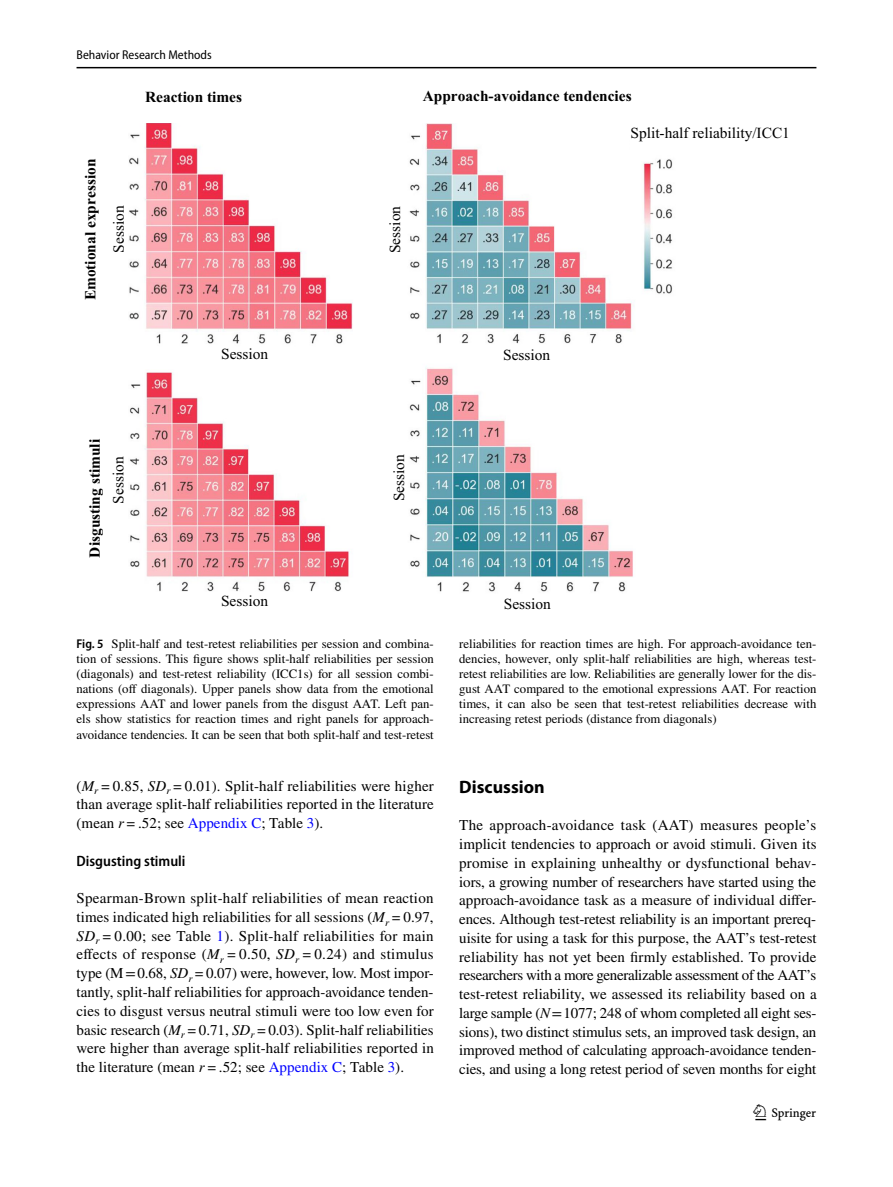
<style>
.page{position:relative;width:893px;height:1187px;background:#fff}
.page>*{position:absolute;margin:0;border:0;box-sizing:border-box;transform-origin:0 0}
.t1{font:22.5px "Springnew Regular 3";color:#000}
.t2{font:700 18px "Myriad Pro";color:#000}
.t3{font:15.45px "Times New Roman";color:#000}
.t4{font:700 15.45px "Times New Roman";color:#000}
.t5{font:15px/18.8px "STIX";letter-spacing:.005em;color:#000;text-align:justify}
.t6{font:600 semi-condensed 15px "Myriad Pro";color:#000}
.t7{font:12.75px/15px "STIX";color:#000;text-align:justify}
.t8{font:semi-condensed 12.75px "Myriad Pro";color:#000}
.s1{font-family:"Myriad Pro";font-weight:600;font-stretch:semi-condensed}
.s2{font-style:italic}
.s3{color:#00f}
</style>
<div class="page">
<hr style="left:77px;top:67px;width:739px;height:1px;background:#000">
<img style="left:129px;top:123px;width:544px;height:469px">
<div style="left:630px;top:123px;width:182px;height:32px;background:#fff"></div>
<p class="t8" style="left:77px;top:48px;width:137px">Behavior Research Methods</p>
<p class="t4" style="left:145px;top:86px;width:98px">Reaction times</p>
<p class="t4" style="left:423px;top:85px;width:210px">Approach-avoidance tendencies</p>
<p class="t4" style="left:79px;top:300px;width:143px;rotate:-90deg">Emotional expression</p>
<p class="t3" style="left:113px;top:253px;width:49px;rotate:-90deg">Session</p>
<p class="t4" style="left:83px;top:557px;width:120px;rotate:-90deg">Disgusting stimuli</p>
<p class="t3" style="left:113px;top:504px;width:49px;rotate:-90deg">Session</p>
<p class="t3" style="left:221px;top:348px;width:49px">Session</p>
<p class="t3" style="left:221px;top:595px;width:49px">Session</p>
<p class="t3" style="left:389px;top:253px;width:49px;rotate:-90deg">Session</p>
<p class="t3" style="left:393px;top:501px;width:49px;rotate:-90deg">Session</p>
<p class="t3" style="left:631px;top:127px;width:161px">Split-half reliability/ICC1</p>
<p class="t3" style="left:503px;top:349px;width:49px">Session</p>
<p class="t3" style="left:504px;top:598px;width:49px">Session</p>
<p class="t7" style="left:77px;top:637px;width:359px"><span class="s1">Fig. 5</span> Split-half and test-retest reliabilities per session and combina&shy;tion of sessions. This figure shows split-half reliabilities per session (diagonals) and test-retest reliability (ICC1s) for all session combi&shy;nations (off diagonals). Upper panels show data from the emotional expressions AAT and lower panels from the disgust AAT. Left pan&shy;els show statistics for reaction times and right panels for approach&shy;avoidance tendencies. It can be seen that both split-half and test-retest</p>
<p class="t7" style="left:459px;top:637px;width:359px">reliabilities for reaction times are high. For approach-avoidance ten&shy;dencies, however, only split-half reliabilities are high, whereas test&shy;retest reliabilities are low. Reliabilities are generally lower for the dis&shy;gust AAT compared to the emotional expressions AAT. For reaction times, it can also be seen that test-retest reliabilities decrease with increasing retest periods (distance from diagonals)</p>
<p class="t5" style="left:77px;top:777px;width:359px">(<span class="s2">M</span><sub>r</sub> <span class="s2">=</span>0.85, <span class="s2">SD</span><sub>r</sub> <span class="s2">=</span>0.01). Split-half reliabilities were higher than average split-half reliabilities reported in the literature (mean <span class="s2">r=</span>.52; see <span class="s3">Appendix C</span>; Table <span class="s3">3</span>).</p>
<p class="t6" style="left:77px;top:852px;width:111px">Disgusting stimuli</p>
<p class="t5" style="left:77px;top:889px;width:359px">Spearman-Brown split-half reliabilities of mean reaction times indicated high reliabilities for all sessions (<span class="s2">M</span><sub>r</sub> <span class="s2">=</span>0.97, <span class="s2">SD</span><sub>r</sub> <span class="s2">=</span>0.00; see Table <span class="s3">1</span>). Split-half reliabilities for main effects of response (<span class="s2">M</span><sub>r</sub> <span class="s2">=</span> 0.50, <span class="s2">SD</span><sub>r</sub> <span class="s2">=</span> 0.24) and stimulus type (M=0.68, <span class="s2">SD</span><sub>r</sub> <span class="s2">=</span>0.07) were, however, low. Most impor&shy;tantly, split-half reliabilities for approach-avoidance tenden&shy;cies to disgust versus neutral stimuli were too low even for basic research (<span class="s2">M</span><sub>r</sub> <span class="s2">=</span>0.71, <span class="s2">SD</span><sub>r</sub> <span class="s2">=</span>0.03). Split-half reliabilities were higher than average split-half reliabilities reported in the literature (mean <span class="s2">r=</span>.52; see <span class="s3">Appendix C</span>; Table <span class="s3">3</span>).</p>
<p class="t2" style="left:459px;top:775px;width:87px">Discussion</p>
<p class="t5" style="left:459px;top:816px;width:359px">The approach-avoidance task (AAT) measures people’s implicit tendencies to approach or avoid stimuli. Given its promise in explaining unhealthy or dysfunctional behav&shy;iors, a growing number of researchers have started using the approach-avoidance task as a measure of individual differ&shy;ences. Although test-retest reliability is an important prereq&shy;uisite for using a task for this purpose, the AAT’s test-retest reliability has not yet been firmly established. To provide researchers with a more generalizable assessment of the AAT’s test-retest reliability, we assessed its reliability based on a large sample (<span class="s2">N</span>=1077; 248 of whom completed all eight ses&shy;sions), two distinct stimulus sets, an improved task design, an improved method of calculating approach-avoidance tenden&shy;cies, and using a long retest period of seven months for eight</p>
<h1 class="t1" style="left:755px;top:1104px;width:62px">1 3</h1>
</div>
